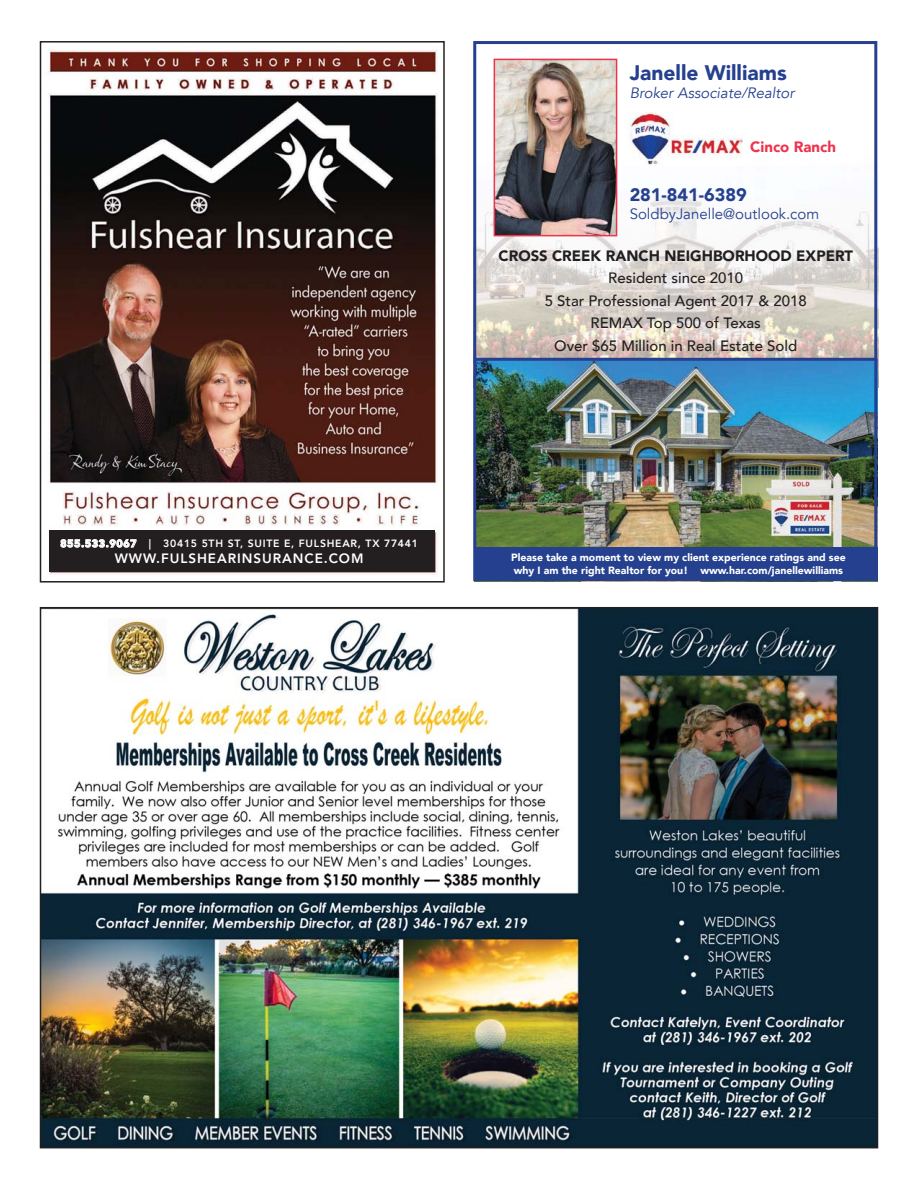
<style>
.page{position:relative;width:918px;height:1188px;background:#fff}
.page>*{position:absolute;margin:0;border:0;box-sizing:border-box;transform-origin:0 0}
.t1{font:900 21px "Avenir";color:#25408e}
.t2{font:900 18px "Avenir";color:#25408e}
.t3{font:500 15px/22.5px "Avenir";color:#231f20;text-align:center}
.t4{font:900 15px "Avenir";color:#231f20}
.t5{font:15px "Avenir";color:#25408e}
.t6{font:italic 15px "Avenir";color:#25408e}
.t7{font:900 15px "Avenir";color:#ee334e}
.t8{font:800 13.5px "Avenir";letter-spacing:.07em;color:#fff}
.t9{font:900 10.5px/12.6px "Avenir";color:#fff}
.t10{font:800 10.5px "Avenir";letter-spacing:.07em;color:#fff}
.s1{font-weight:900}
</style>
<div class="page">
<img style="left:477px;top:156px;width:401px;height:232px">
<img style="left:477px;top:361px;width:396px;height:187px">
<img style="left:497px;top:62px;width:117px;height:171px">
<div style="left:494px;top:59px;width:123px;height:177px;border:2px solid #ee334e"></div>
<hr style="left:474px;top:358px;width:403px;height:3px;background:#25408e">
<div style="left:473px;top:41px;width:404px;height:540px;border:3px solid #25408e"></div>
<img style="left:627px;top:112px;width:115px;height:54px">
<div style="left:474px;top:548px;width:403px;height:33px;background:#25408e"></div>
<img style="left:48px;top:50px;width:390px;height:525px">
<div style="left:50px;top:530px;width:385px;height:42px;background:#231f20"></div>
<svg style="left:61px;top:539px;width:75px;height:9px"></svg>
<div style="left:40px;top:41px;width:405px;height:542px;border:2px solid #231f20"></div>
<img style="left:43px;top:610px;width:832px;height:535px">
<p class="t10" style="left:60px;top:537px;width:359px"><span class="s1">855.533.9067</span> | 30415 5TH ST, SUITE E, FULSHEAR, TX 77441</p>
<p class="t8" style="left:115px;top:550px;width:250px">WWW.FULSHEARINSURANCE.COM</p>
<h1 class="t1" style="left:630px;top:59px;width:159px">Janelle Williams</h1>
<h3 class="t6" style="left:630px;top:83px;width:166px">Broker Associate/Realtor</h3>
<h3 class="t7" style="left:750px;top:137px;width:87px">Cinco Ranch</h3>
<h2 class="t2" style="left:630px;top:183px;width:119px">281-841-6389</h2>
<h3 class="t5" style="left:630px;top:204px;width:191px">SoldbyJanelle@outlook.com</h3>
<h3 class="t4" style="left:499px;top:246px;width:356px">CROSS CREEK RANCH NEIGHBORHOOD EXPERT</h3>
<h3 class="t3" style="left:545px;top:267px;width:264px">Resident since 2010<br>5 Star Professional Agent 2017 &amp; 2018<br>REMAX Top 500 of Texas<br>Over $65 Million in Real Estate Sold</h3>
<p class="t9" style="left:511px;top:552px;width:336px">Please take a moment to view my client experience ratings and see why I am the right Realtor for you! www.har.com/janellewilliams</p>
</div>
